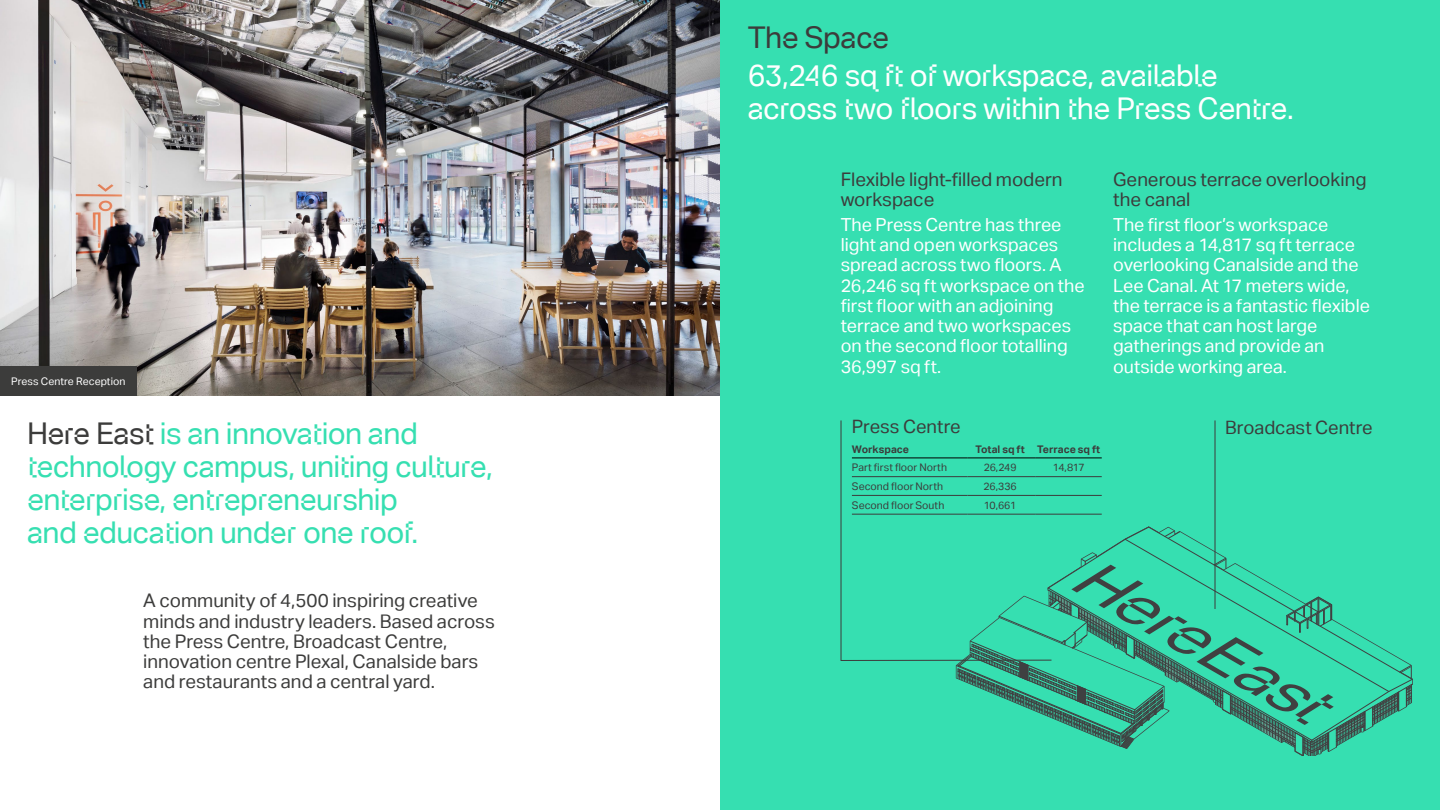
<style>
.page{position:relative;width:1440px;height:810px;background:#fff}
.page>*{position:absolute;margin:0;border:0;box-sizing:border-box;transform-origin:0 0}
.t1{font:30px/33px "Aktiv Grotesk Corp Here East";letter-spacing:-.02em;color:#36dfb1}
.t2{font:30px/33px "Aktiv Grotesk Corp Here East";letter-spacing:-.02em;color:#fff}
.t3{font:30px "Aktiv Grotesk Corp Here East";letter-spacing:-.02em;color:#3c3c3b}
.t4{font:18.75px/20.2px "Aktiv Grotesk";color:#3c3c3b}
.t5{font:18.45px "Aktiv Grotesk";color:#3c3c3b}
.t6{font:18px/20.2px "Aktiv Grotesk";color:#fff}
.t7{font:10.5px "Aktiv Grotesk";color:#3c3c3b}
.t8{font:700 10.5px "Aktiv Grotesk";color:#3c3c3b}
.t9{font:10.5px "Aktiv Grotesk";color:#fff}
.s1{color:#3c3c3b}
</style>
<div class="page">
<img style="left:0;top:0;width:720px;height:396px">
<div style="left:720px;top:0;width:720px;height:810px;background:#36dfb1"></div>
<svg style="left:956px;top:527px;width:457px;height:229px"></svg>
<svg style="left:840px;top:420px;width:212px;height:241px"></svg>
<hr style="left:1215px;top:420px;width:1px;height:189px;background:#3c3c3b">
<hr style="left:852px;top:458px;width:115px;height:1px;background:#000">
<hr style="left:968px;top:458px;width:68px;height:1px;background:#000">
<hr style="left:1036px;top:458px;width:66px;height:1px;background:#000">
<hr style="left:852px;top:495px;width:115px;height:1px;background:#3c3c3b">
<hr style="left:968px;top:495px;width:68px;height:1px;background:#3c3c3b">
<hr style="left:1036px;top:495px;width:66px;height:1px;background:#3c3c3b">
<hr style="left:852px;top:514px;width:115px;height:1px;background:#3c3c3b">
<hr style="left:968px;top:514px;width:68px;height:1px;background:#3c3c3b">
<hr style="left:1036px;top:514px;width:66px;height:1px;background:#3c3c3b">
<hr style="left:852px;top:476px;width:115px;height:1px;background:#3c3c3b">
<hr style="left:968px;top:476px;width:68px;height:1px;background:#3c3c3b">
<hr style="left:1036px;top:476px;width:66px;height:1px;background:#3c3c3b">
<div style="left:0;top:366px;width:137px;height:30px;background:#3c3c3b"></div>
<p class="t9" style="left:11px;top:375px;width:116px">Press Centre Reception</p>
<h1 class="t1" style="left:27px;top:417px;width:467px"><span class="s1">Here East</span> is an innovation and technology campus, uniting culture, enterprise, entrepreneurship<br>and education under one roof.</h1>
<p class="t4" style="left:143px;top:590px;width:353px">A community of 4,500 inspiring creative minds and industry leaders. Based across the Press Centre, Broadcast Centre, innovation centre Plexal, Canalside bars and restaurants and a central yard.</p>
<h1 class="t3" style="left:748px;top:20px;width:143px">The Space</h1>
<h1 class="t2" style="left:748px;top:59px;width:548px">63,246 sq ft of workspace, available across two floors within the Press Centre.</h1>
<p class="t4" style="left:841px;top:169px;width:223px">Flexible light-filled modern workspace</p>
<p class="t6" style="left:841px;top:214px;width:246px">The Press Centre has three light and open workspaces spread across two floors. A<br>26,246 sq ft workspace on the first floor with an adjoining terrace and two workspaces on the second floor totalling<br>36,997 sq ft.</p>
<p class="t4" style="left:1113px;top:169px;width:255px">Generous terrace overlooking the canal</p>
<p class="t6" style="left:1113px;top:214px;width:258px">The first floor’s workspace includes a 14,817 sq ft terrace overlooking Canalside and the<br>Lee Canal. At 17 meters wide, the terrace is a fantastic flexible space that can host large gatherings and provide an outside working area.</p>
<p class="t5" style="left:852px;top:416px;width:110px">Press Centre</p>
<p class="t5" style="left:1225px;top:416px;width:149px">Broadcast Centre</p>
<p class="t8" style="left:852px;top:442px;width:59px">Workspace</p>
<p class="t8" style="left:975px;top:442px;width:126px">Total sq ft Terrace sq ft</p>
<p class="t7" style="left:852px;top:461px;width:97px">Part first floor North</p>
<p class="t7" style="left:984px;top:461px;width:34px">26,249</p>
<p class="t7" style="left:1053px;top:461px;width:33px">14,817</p>
<p class="t7" style="left:852px;top:480px;width:93px">Second floor North</p>
<p class="t7" style="left:983px;top:480px;width:35px">26,336</p>
<p class="t7" style="left:852px;top:499px;width:94px">Second floor South</p>
<p class="t7" style="left:984px;top:499px;width:34px">10,661</p>
</div>
